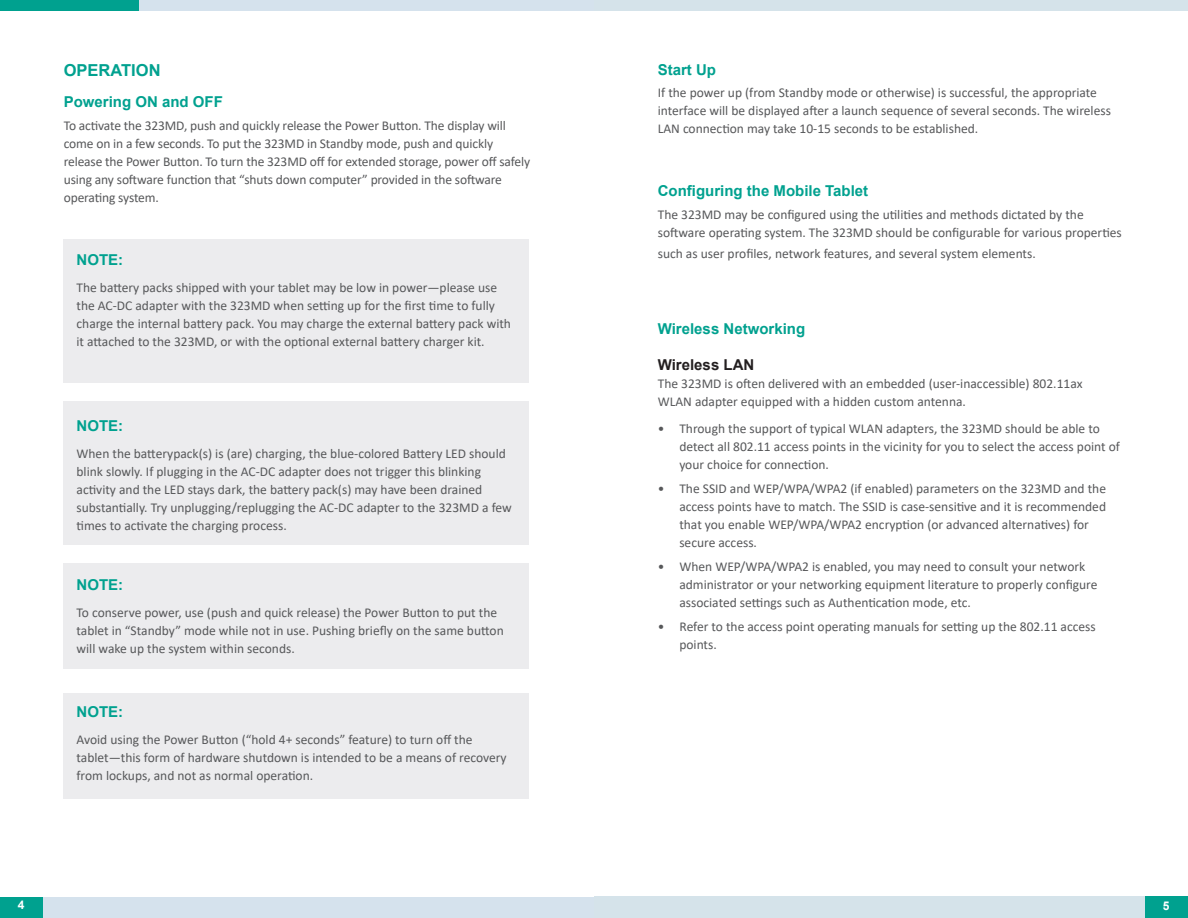
<style>
.page{position:relative;width:1188px;height:918px;background:#fff}
.page>*{position:absolute;margin:0;border:0;box-sizing:border-box;transform-origin:0 0}
.Header_1{font:700 16.5px "Arial";color:#00a18f}
.Header_2{font:700 15px "Arial";color:#00a18f}
.Header_4{font:700 15px "Arial";color:#231f20}
.t1{font:13.5px/18px "Calibri";color:#57585a}
.t2{font:700 12px "Arial";color:#fff}
</style>
<div class="page">
<div style="left:594px;top:0;width:594px;height:10px;background:#d5e3ea"></div>
<div style="left:594px;top:897px;width:551px;height:21px;background:#d5e3ea"></div>
<div style="left:1145px;top:897px;width:43px;height:21px;background:#00a18f"></div>
<div style="left:0;top:0;width:140px;height:10px;background:#00a18f"></div>
<div style="left:140px;top:0;width:454px;height:10px;background:#d5e2ed"></div>
<div style="left:43px;top:897px;width:551px;height:21px;background:#d5e2ed"></div>
<div style="left:0;top:897px;width:43px;height:21px;background:#00a18f"></div>
<div style="left:64px;top:239px;width:465px;height:144px;background:#ececee"></div>
<div style="left:64px;top:402px;width:465px;height:143px;background:#ececee"></div>
<div style="left:64px;top:563px;width:465px;height:106px;background:#ececee"></div>
<div style="left:64px;top:693px;width:465px;height:106px;background:#ececee"></div>
<p class="Header_1" style="left:64px;top:58px;width:98px">OPERATION</p>
<p class="Header_2" style="left:64px;top:91px;width:161px">Powering ON and OFF</p>
<p class="t1" style="left:64px;top:116px;width:468px">To activate the 323MD, push and quickly release the Power Button. The display will come on in a few seconds. To put the 323MD in Standby mode, push and quickly release the Power Button. To turn the 323MD off for extended storage, power off safely using any software function that “shuts down computer” provided in the software operating system.</p>
<p class="Header_2" style="left:77px;top:249px;width:48px">NOTE:</p>
<p class="t1" style="left:77px;top:278px;width:436px">The battery packs shipped with your tablet may be low in power—please use the AC-DC adapter with the 323MD when setting up for the first time to fully charge the internal battery pack. You may charge the external battery pack with it attached to the 323MD, or with the optional external battery charger kit.</p>
<p class="Header_2" style="left:77px;top:415px;width:48px">NOTE:</p>
<p class="t1" style="left:77px;top:444px;width:437px">When the batterypack(s) is (are) charging, the blue-colored Battery LED should blink slowly. If plugging in the AC-DC adapter does not trigger this blinking activity and the LED stays dark, the battery pack(s) may have been drained substantially. Try unplugging/replugging the AC-DC adapter to the 323MD a few times to activate the charging process.</p>
<p class="Header_2" style="left:77px;top:574px;width:48px">NOTE:</p>
<p class="t1" style="left:77px;top:603px;width:429px">To conserve power, use (push and quick release) the Power Button to put the tablet in “Standby” mode while not in use. Pushing briefly on the same button will wake up the system within seconds.</p>
<p class="Header_2" style="left:77px;top:702px;width:48px">NOTE:</p>
<p class="t1" style="left:77px;top:731px;width:432px">Avoid using the Power Button (“hold 4+ seconds” feature) to turn off the tablet—this form of hardware shutdown is intended to be a means of recovery from lockups, and not as normal operation.</p>
<p class="Header_2" style="left:658px;top:59px;width:60px">Start Up</p>
<p class="t1" style="left:658px;top:83px;width:455px">If the power up (from Standby mode or otherwise) is successful, the appropriate interface will be displayed after a launch sequence of several seconds. The wireless<br>LAN connection may take 10-15 seconds to be established.</p>
<p class="Header_2" style="left:658px;top:180px;width:212px">Configuring the Mobile Tablet</p>
<p class="t1" style="left:658px;top:205px;width:466px">The 323MD may be configured using the utilities and methods dictated by the software operating system. The 323MD should be configurable for various properties</p>
<p class="t1" style="left:658px;top:244px;width:380px">such as user profiles, network features, and several system elements.</p>
<p class="Header_2" style="left:658px;top:318px;width:149px">Wireless Networking</p>
<p class="Header_4" style="left:658px;top:354px;width:98px">Wireless LAN</p>
<p class="t1" style="left:658px;top:374px;width:426px">The 323MD is often delivered with an embedded (user-inaccessible) 802.11ax<br>WLAN adapter equipped with a hidden custom antenna.</p>
<p class="t1" style="left:679px;top:419px;width:442px;text-indent:-22px">• Through the support of typical WLAN adapters, the 323MD should be able to detect all 802.11 access points in the vicinity for you to select the access point of your choice for connection.</p>
<p class="t1" style="left:679px;top:479px;width:428px;text-indent:-22px">• The SSID and WEP/WPA/WPA2 (if enabled) parameters on the 323MD and the access points have to match. The SSID is case-sensitive and it is recommended that you enable WEP/WPA/WPA2 encryption (or advanced alternatives) for secure access.</p>
<p class="t1" style="left:679px;top:557px;width:420px;text-indent:-22px">• When WEP/WPA/WPA2 is enabled, you may need to consult your network administrator or your networking equipment literature to properly configure associated settings such as Authentication mode, etc.</p>
<p class="t1" style="left:679px;top:617px;width:418px;text-indent:-22px">• Refer to the access point operating manuals for setting up the 802.11 access points.</p>
<p class="t2" style="left:18px;top:897px;width:8px">4</p>
<p class="t2" style="left:1163px;top:897px;width:8px">5</p>
</div>
